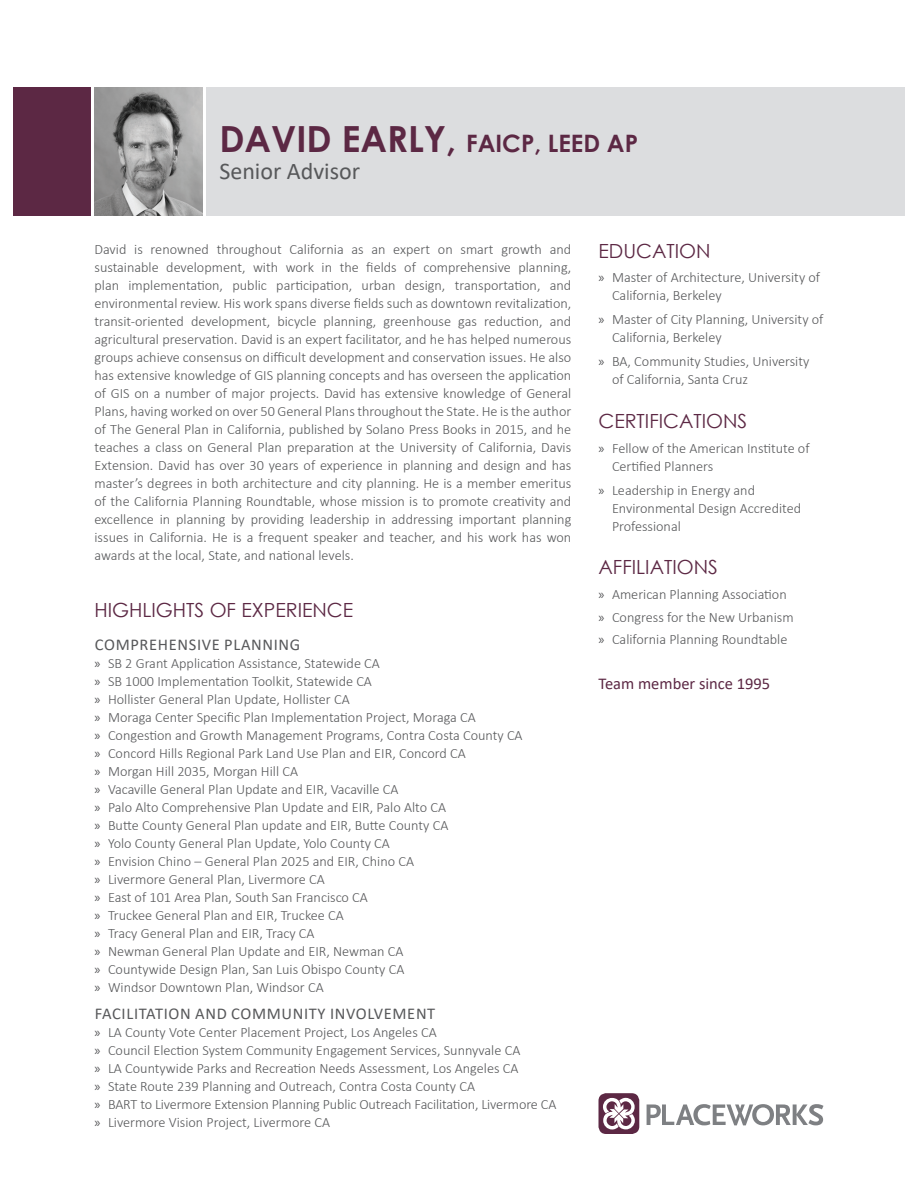
<style>
.page{position:relative;width:918px;height:1188px;background:#fff}
.page>*{position:absolute;margin:0;border:0;box-sizing:border-box;transform-origin:0 0}
.Resume_Name_Front{font:700 24px "Century Gothic";color:#5c2844}
.Resume_Title{font:24px "Calibri";color:#57585a}
.Resume_Heading_1{font:19.5px "Century Gothic";color:#5c2844}
.Resume_Heading_2a{font:16.5px "Calibri";letter-spacing:.04em;color:#57585a}
.Resume_List_4_Date{font:16.5px "Calibri";color:#5c2844}
.Resume_Body{font:300 14.25px/18px "Calibri";color:#57585a}
.s1{font-size:36px}
.s2{font-family:"Myriad Pro";font-weight:400}
</style>
<div class="page">
<div style="left:599px;top:1093px;width:40px;height:41px;background:#5c2844;border-radius:8px"></div>
<svg style="left:603px;top:1098px;width:32px;height:32px"></svg>
<svg style="left:647px;top:1104px;width:176px;height:21px"></svg>
<div style="left:206px;top:88px;width:698px;height:128px;background:#dcdddf"></div>
<div style="left:14px;top:88px;width:77px;height:128px;background:#5c2844"></div>
<img style="left:94px;top:88px;width:108px;height:128px">
<p class="Resume_Name_Front" style="left:219px;top:125px;width:420px"><span class="s1">DAVID EARLY,</span> FAICP, LEED AP</p>
<p class="Resume_Title" style="left:219px;top:154px;width:142px">Senior Advisor</p>
<p class="Resume_Body" style="left:94px;top:240px;width:478px;text-align:justify">David is renowned throughout California as an expert on smart growth and sustainable development, with work in the fields of comprehensive planning, plan implementation, public participation, urban design, transportation, and environmental review. His work spans diverse fields such as downtown revitalization, transit-oriented development, bicycle planning, greenhouse gas reduction, and agricultural preservation. David is an expert facilitator, and he has helped numerous groups achieve consensus on difficult development and conservation issues. He also has extensive knowledge of GIS planning concepts and has overseen the application of GIS on a number of major projects. David has extensive knowledge of General Plans, having worked on over 50 General Plans throughout the State. He is the author of The General Plan in California, published by Solano Press Books in 2015, and he teaches a class on General Plan preparation at the University of California, Davis Extension. David has over 30 years of experience in planning and design and has master’s degrees in both architecture and city planning. He is a member emeritus of the California Planning Roundtable, whose mission is to promote creativity and excellence in planning by providing leadership in addressing important planning issues in California. He is a frequent speaker and teacher, and his work has won awards at the local, State, and national levels.</p>
<p class="Resume_Heading_1" style="left:94px;top:596px;width:260px">HIGHLIGHTS OF EXPERIENCE</p>
<p class="Resume_Heading_2a" style="left:95px;top:633px;width:207px">COMPREHENSIVE PLANNING</p>
<p class="Resume_Body" style="left:94px;top:654px;width:287px"><span class="s2">»</span> SB 2 Grant Application Assistance, Statewide CA</p>
<p class="Resume_Body" style="left:94px;top:672px;width:279px"><span class="s2">»</span> SB 1000 Implementation Toolkit, Statewide CA</p>
<p class="Resume_Body" style="left:94px;top:690px;width:257px"><span class="s2">»</span> Hollister General Plan Update, Hollister CA</p>
<p class="Resume_Body" style="left:94px;top:708px;width:383px"><span class="s2">»</span> Moraga Center Specific Plan Implementation Project, Moraga CA</p>
<p class="Resume_Body" style="left:94px;top:726px;width:430px"><span class="s2">»</span> Congestion and Growth Management Programs, Contra Costa County CA</p>
<p class="Resume_Body" style="left:94px;top:744px;width:373px"><span class="s2">»</span> Concord Hills Regional Park Land Use Plan and EIR, Concord CA</p>
<p class="Resume_Body" style="left:94px;top:762px;width:205px"><span class="s2">»</span> Morgan Hill 2035, Morgan Hill CA</p>
<p class="Resume_Body" style="left:94px;top:780px;width:306px"><span class="s2">»</span> Vacaville General Plan Update and EIR, Vacaville CA</p>
<p class="Resume_Body" style="left:94px;top:798px;width:353px"><span class="s2">»</span> Palo Alto Comprehensive Plan Update and EIR, Palo Alto CA</p>
<p class="Resume_Body" style="left:94px;top:816px;width:355px"><span class="s2">»</span> Butte County General Plan update and EIR, Butte County CA</p>
<p class="Resume_Body" style="left:94px;top:834px;width:297px"><span class="s2">»</span> Yolo County General Plan Update, Yolo County CA</p>
<p class="Resume_Body" style="left:94px;top:852px;width:321px"><span class="s2">»</span> Envision Chino – General Plan 2025 and EIR, Chino CA</p>
<p class="Resume_Body" style="left:94px;top:870px;width:232px"><span class="s2">»</span> Livermore General Plan, Livermore CA</p>
<p class="Resume_Body" style="left:94px;top:888px;width:275px"><span class="s2">»</span> East of 101 Area Plan, South San Francisco CA</p>
<p class="Resume_Body" style="left:94px;top:906px;width:251px"><span class="s2">»</span> Truckee General Plan and EIR, Truckee CA</p>
<p class="Resume_Body" style="left:94px;top:924px;width:222px"><span class="s2">»</span> Tracy General Plan and EIR, Tracy CA</p>
<p class="Resume_Body" style="left:94px;top:942px;width:310px"><span class="s2">»</span> Newman General Plan Update and EIR, Newman CA</p>
<p class="Resume_Body" style="left:94px;top:960px;width:311px"><span class="s2">»</span> Countywide Design Plan, San Luis Obispo County CA</p>
<p class="Resume_Body" style="left:94px;top:978px;width:231px"><span class="s2">»</span> Windsor Downtown Plan, Windsor CA</p>
<p class="Resume_Heading_2a" style="left:95px;top:1002px;width:342px">FACILITATION AND COMMUNITY INVOLVEMENT</p>
<p class="Resume_Body" style="left:94px;top:1023px;width:344px"><span class="s2">»</span> LA County Vote Center Placement Project, Los Angeles CA</p>
<p class="Resume_Body" style="left:94px;top:1041px;width:427px"><span class="s2">»</span> Council Election System Community Engagement Services, Sunnyvale CA</p>
<p class="Resume_Body" style="left:94px;top:1059px;width:426px"><span class="s2">»</span> LA Countywide Parks and Recreation Needs Assessment, Los Angeles CA</p>
<p class="Resume_Body" style="left:94px;top:1077px;width:382px"><span class="s2">»</span> State Route 239 Planning and Outreach, Contra Costa County CA</p>
<p class="Resume_Body" style="left:94px;top:1095px;width:463px"><span class="s2">»</span> BART to Livermore Extension Planning Public Outreach Facilitation, Livermore CA</p>
<p class="Resume_Body" style="left:94px;top:1113px;width:237px"><span class="s2">»</span> Livermore Vision Project, Livermore CA</p>
<p class="Resume_Heading_1" style="left:598px;top:237px;width:114px">EDUCATION</p>
<p class="Resume_Body" style="left:612px;top:269px;width:210px;text-indent:-14px"><span class="s2">»</span> Master of Architecture, University of<br>California, Berkeley</p>
<p class="Resume_Body" style="left:612px;top:311px;width:213px;text-indent:-14px"><span class="s2">»</span> Master of City Planning, University of<br>California, Berkeley</p>
<p class="Resume_Body" style="left:612px;top:353px;width:199px;text-indent:-14px"><span class="s2">»</span> BA, Community Studies, University of California, Santa Cruz</p>
<p class="Resume_Heading_1" style="left:598px;top:407px;width:150px">CERTIFICATIONS</p>
<p class="Resume_Body" style="left:612px;top:439px;width:199px;text-indent:-14px"><span class="s2">»</span> Fellow of the American Institute of<br>Certified Planners</p>
<p class="Resume_Body" style="left:612px;top:481px;width:191px;text-indent:-14px"><span class="s2">»</span> Leadership in Energy and<br>Environmental Design Accredited<br>Professional</p>
<p class="Resume_Heading_1" style="left:598px;top:554px;width:121px">AFFILIATIONS</p>
<p class="Resume_Body" style="left:598px;top:585px;width:190px"><span class="s2">»</span> American Planning Association</p>
<p class="Resume_Body" style="left:598px;top:608px;width:197px"><span class="s2">»</span> Congress for the New Urbanism</p>
<p class="Resume_Body" style="left:598px;top:630px;width:190px"><span class="s2">»</span> California Planning Roundtable</p>
<p class="Resume_List_4_Date" style="left:598px;top:672px;width:173px">Team member since 1995</p>
</div>
